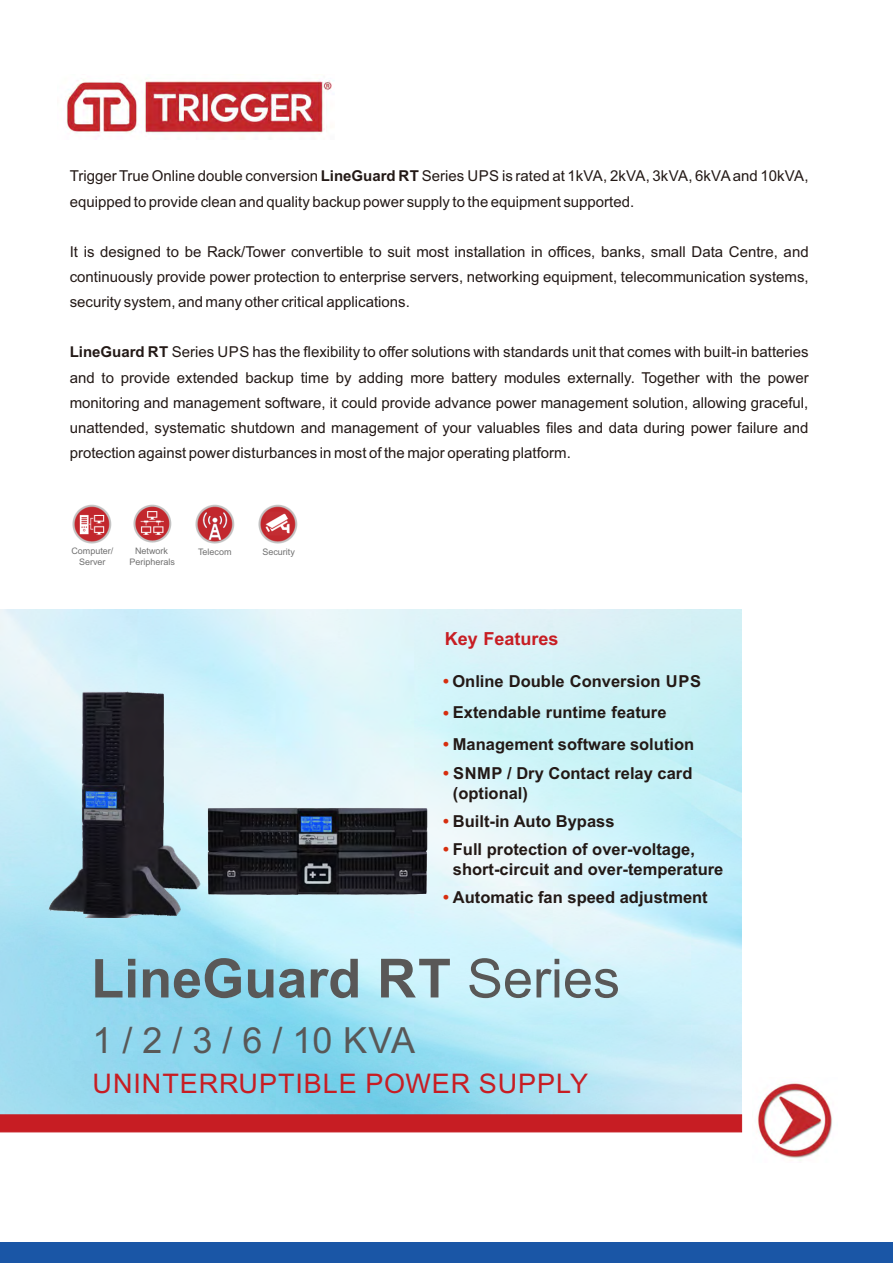
<style>
.page{position:relative;width:893px;height:1263px;background:#fff}
.page>*{position:absolute;margin:0;border:0;box-sizing:border-box;transform-origin:0 0}
.t1{font:700 54px "Arial";color:#595857}
.t2{font:36px "Arial";color:#595857}
.t3{font:27px "Arial";letter-spacing:.035em;color:#c71d23}
.t4{font:700 18px "Arial";color:#c71d23}
.t5{font:700 16.5px/20.1px "Arial";color:#231916}
.t6{font:15px/25.2px "Arial";color:#231916;text-align:justify}
.t7{font:9px "Arial";color:#717171}
.s1{font-weight:700}
.s2{color:#d62e0f}
.s3{font-weight:400}
</style>
<div class="page">
<img style="left:66px;top:78px;width:269px;height:55px">
<img style="left:133px;top:504px;width:39px;height:39px">
<img style="left:72px;top:504px;width:40px;height:40px">
<img style="left:258px;top:504px;width:40px;height:40px">
<img style="left:195px;top:504px;width:40px;height:40px">
<img style="left:0;top:609px;width:742px;height:505px">
<img style="left:44px;top:680px;width:160px;height:237px">
<img style="left:207px;top:807px;width:220px;height:90px">
<div style="left:0;top:1243px;width:893px;height:20px;background:#1a56a6"></div>
<img style="left:757px;top:1083px;width:75px;height:78px">
<div style="left:0;top:1114px;width:742px;height:18px;background:#c71d23"></div>
<p class="t6" style="left:70px;top:165px;width:740px">Trigger True Online double conversion <span class="s1">LineGuard RT</span> Series UPS is rated at 1kVA, 2kVA, 3kVA, 6kVA and 10kVA, equipped to provide clean and quality backup power supply to the equipment supported.</p>
<p class="t6" style="left:70px;top:240px;width:740px">It is designed to be Rack/Tower convertible to suit most installation in offices, banks, small Data Centre, and continuously provide power protection to enterprise servers, networking equipment, telecommunication systems, security system, and many other critical applications.</p>
<p class="t6" style="left:70px;top:341px;width:740px"><span class="s1">LineGuard RT</span> Series UPS has the flexibility to offer solutions with standards unit that comes with built-in batteries and to provide extended backup time by adding more battery modules externally. Together with the power monitoring and management software, it could provide advance power management solution, allowing graceful, unattended, systematic shutdown and management of your valuables files and data during power failure and protection against power disturbances in most of the major operating platform.</p>
<p class="t7" style="left:71px;top:548px;width:44px">Computer/</p>
<p class="t7" style="left:135px;top:548px;width:35px">Network</p>
<p class="t7" style="left:79px;top:558px;width:28px">Server</p>
<p class="t7" style="left:130px;top:558px;width:47px">Peripherals</p>
<p class="t7" style="left:198px;top:548px;width:35px">Telecom</p>
<p class="t7" style="left:262px;top:548px;width:34px">Security</p>
<p class="t4" style="left:445px;top:632px;width:115px">Key Features</p>
<p class="t5" style="left:443px;top:673px;width:259px"><span class="s2">•</span> Online Double Conversion UPS</p>
<p class="t5" style="left:443px;top:704px;width:225px"><span class="s2">•</span> Extendable runtime feature</p>
<p class="t5" style="left:443px;top:735px;width:253px"><span class="s2">•</span> Management software solution</p>
<p class="t5" style="left:453px;top:765px;width:241px;text-indent:-10px"><span class="s2">•</span> SNMP / Dry Contact relay card (optional)</p>
<p class="t5" style="left:443px;top:812px;width:173px"><span class="s2">•</span> Built-in Auto Bypass</p>
<p class="t5" style="left:453px;top:840px;width:272px;text-indent:-10px"><span class="s2">•</span> Full protection of over-voltage, short-circuit and over-temperature</p>
<p class="t5" style="left:443px;top:889px;width:266px"><span class="s2">•</span> Automatic fan speed adjustment</p>
<h1 class="t1" style="left:91px;top:958px;width:530px">LineGuard RT <span class="s3">Series</span></h1>
<h2 class="t2" style="left:92px;top:1027px;width:324px">1 / 2 / 3 / 6 / 10 KVA</h2>
<h3 class="t3" style="left:93px;top:1073px;width:497px">UNINTERRUPTIBLE POWER SUPPLY</h3>
</div>
